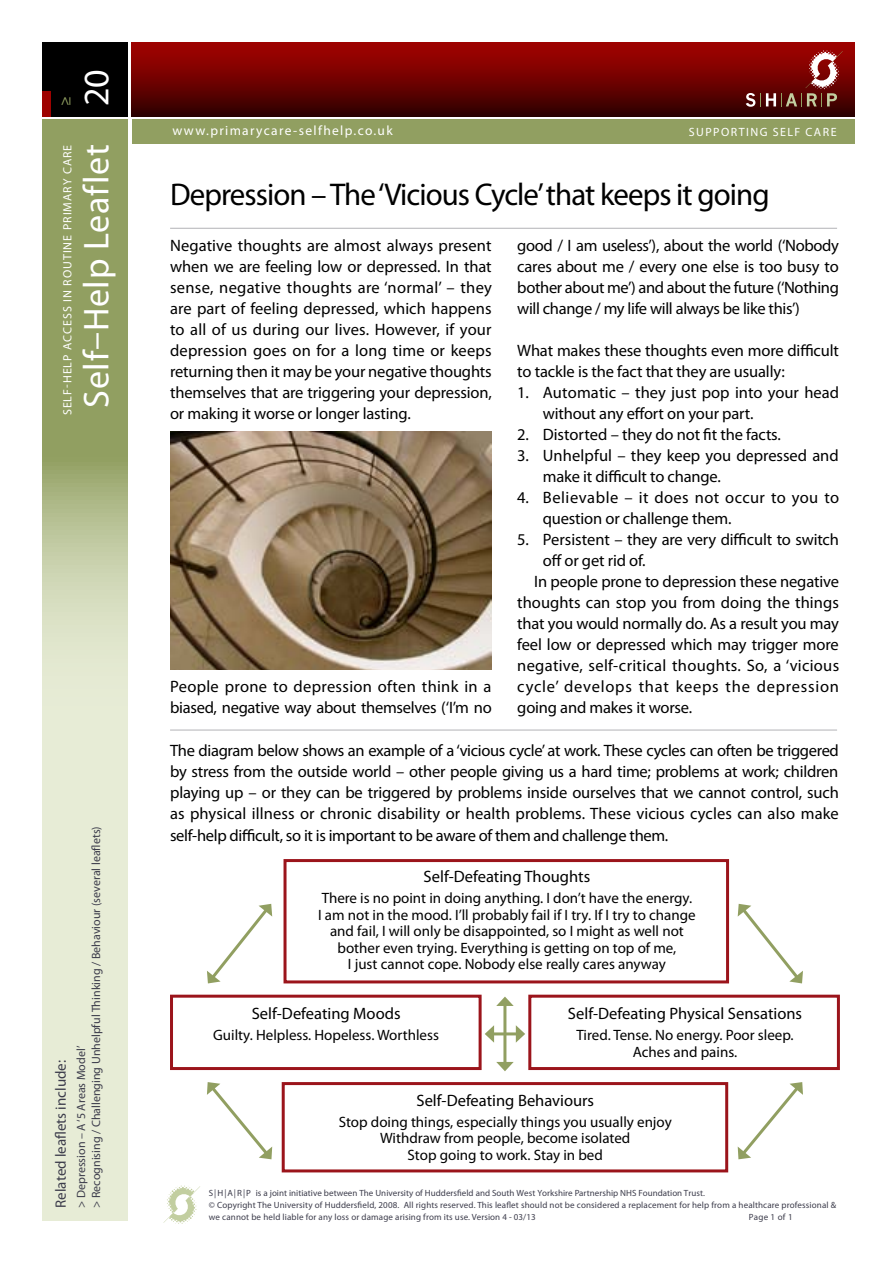
<style>
.page{position:relative;width:893px;height:1263px;background:#fff}
.page>*{position:absolute;margin:0;border:0;box-sizing:border-box;transform-origin:0 0}
.t1{font:36px "Myriad Pro";letter-spacing:.02em;color:#fff}
.t2{font:31.5px "Myriad Pro";letter-spacing:-.03em;color:#000}
.t3{font:16.5px/21px "Myriad Pro";letter-spacing:-.01em;color:#000}
.t4{font:16.5px/21px "Myriad Pro";letter-spacing:.025em;color:#000}
.t5{font:16.5px "Myriad Pro";letter-spacing:.02em;color:#000}
.t6{font:16.5px "Myriad Pro";letter-spacing:.045em;color:#000}
.t7{font:16.5px "Myriad Pro";color:#919f61}
.t8{font:15px/16.5px "Myriad Pro";color:#000;text-align:center}
.t9{font:15px "Myriad Pro";color:#3c3c4b}
.t10{font:13.5px "Myriad Pro";letter-spacing:.1em;color:#fff}
.t11{font:12px/15px "Myriad Pro";color:#3c3c4b}
.t12{font:12px "Myriad Pro";letter-spacing:.085em;color:#fff}
.t13{font:12px "Myriad Pro";letter-spacing:.12em;color:#fff}
.t14{font:9px/12px "Myriad Pro";letter-spacing:.015em;color:#3c3c4b}
</style>
<div class="page">
<svg style="left:43px;top:119px;width:85px;height:1101px;background:#c5cea8"></svg>
<div style="left:132px;top:119px;width:723px;height:25px;background:#919f61"></div>
<div style="left:132px;top:43px;width:723px;height:74px;background:linear-gradient(to bottom,#aa0200,#320000)"></div>
<div style="left:43px;top:43px;width:85px;height:74px;background:#000"></div>
<svg style="left:746px;top:50px;width:97px;height:57px;background:#862825"></svg>
<svg style="left:163px;top:1185px;width:37px;height:39px"></svg>
<div style="left:43px;top:91px;width:8px;height:26px;background:#9e0200"></div>
<img style="left:170px;top:432px;width:322px;height:238px">
<svg style="left:207px;top:1082px;width:65px;height:77px"></svg>
<svg style="left:738px;top:1082px;width:65px;height:77px"></svg>
<svg style="left:738px;top:904px;width:65px;height:79px"></svg>
<svg style="left:207px;top:904px;width:65px;height:79px"></svg>
<hr style="left:491px;top:1032px;width:27px;height:3px;background:#919f61">
<svg style="left:485px;top:1025px;width:9px;height:18px"></svg>
<svg style="left:516px;top:1025px;width:9px;height:18px"></svg>
<hr style="left:503px;top:1003px;width:3px;height:61px;background:#919f61">
<svg style="left:496px;top:996px;width:18px;height:10px"></svg>
<svg style="left:496px;top:1062px;width:18px;height:9px"></svg>
<div style="left:528px;top:995px;width:312px;height:75px;border:3px solid #9b141b"></div>
<div style="left:170px;top:995px;width:312px;height:75px;border:3px solid #9b141b"></div>
<div style="left:282px;top:1082px;width:446px;height:90px;border:3px solid #9b141b"></div>
<div style="left:284px;top:859px;width:445px;height:124px;border:3px solid #9b141b"></div>
<hr style="left:170px;top:730px;width:667px;height:1px;background:#b2b2b6">
<hr style="left:170px;top:228px;width:667px;height:1px;background:#b2b2b6">
<p class="t7" style="left:55px;top:106px;width:11px;rotate:-90deg">≥</p>
<h1 class="t1" style="left:74px;top:106px;width:38px;rotate:-90deg">20</h1>
<p class="t12" style="left:60px;top:415px;width:272px;rotate:-90deg">Self-Help Access in Routine Primary Care</p>
<h1 class="t1" style="left:74px;top:408px;width:265px;rotate:-90deg">Self–Help Leaflet</h1>
<p class="t9" style="left:52px;top:1208px;width:149px;rotate:-90deg">Related leaflets include:</p>
<p class="t11" style="left:73px;top:1208px;width:383px;rotate:-90deg">&gt; Depression – A ‘5 Areas Model’<br>&gt; Recognising / Challenging Unhelpful Thinking / Behaviour (several leaflets)</p>
<p class="t10" style="left:173px;top:122px;width:222px">www.primarycare-selfhelp.co.uk</p>
<p class="t13" style="left:689px;top:125px;width:126px">Supporting Self CarE</p>
<h2 class="t2" style="left:170px;top:175px;width:601px">Depression – The ‘Vicious Cycle’ that keeps it going</h2>
<p class="t3" style="left:170px;top:234px;width:323px;text-align:justify">Negative thoughts are almost always present when we are feeling low or depressed. In that sense, negative thoughts are ‘normal’ – they are part of feeling depressed, which happens to all of us during our lives. However, if your depression goes on for a long time or keeps returning then it may be your negative thoughts themselves that are triggering your depression, or making it worse or longer lasting.</p>
<p class="t3" style="left:517px;top:234px;width:323px;text-align:justify">good / I am useless’), about the world (‘Nobody cares about me / every one else is too busy to bother about me’) and about the future (‘Nothing will change / my life will always be like this’)</p>
<p class="t3" style="left:517px;top:339px;width:323px">What makes these thoughts even more difficult to tackle is the fact that they are usually:</p>
<p class="t3" style="left:543px;top:381px;width:298px;text-indent:-26px">1. Automatic – they just pop into your head without any effort on your part.</p>
<p class="t3" style="left:517px;top:423px;width:265px">2. Distorted – they do not fit the facts.</p>
<p class="t3" style="left:543px;top:444px;width:297px;text-indent:-26px">3. U nhelpful – they keep you depressed and make it difficult to change.</p>
<p class="t4" style="left:543px;top:486px;width:298px;text-indent:-26px">4. Believable – it does not occur to you to question or challenge them.</p>
<p class="t3" style="left:517px;top:528px;width:323px">5. Persistent – they are very difficult to switch</p>
<p class="t3" style="left:543px;top:549px;width:104px">off or get rid of.</p>
<p class="t3" style="left:517px;top:570px;width:323px">I n people prone to depression these negative</p>
<p class="t3" style="left:517px;top:591px;width:323px">thoughts can stop you from doing the things</p>
<p class="t3" style="left:517px;top:612px;width:323px">that you would normally do. As a result you may</p>
<p class="t3" style="left:517px;top:633px;width:323px">feel low or depressed which may trigger more</p>
<p class="t5" style="left:517px;top:655px;width:323px">negative, self-critical thoughts. So, a ‘vicious</p>
<p class="t6" style="left:517px;top:676px;width:323px">cycle’ develops that keeps the depression</p>
<p class="t3" style="left:517px;top:696px;width:176px">going and makes it worse.</p>
<p class="t3" style="left:170px;top:675px;width:323px">People prone to depression often think in a biased, negative way about themselves (‘I’m no</p>
<p class="t3" style="left:170px;top:740px;width:670px;text-align:justify">The diagram below shows an example of a ‘vicious cycle’ at work. These cycles can often be triggered by stress from the outside world – other people giving us a hard time; problems at work; children playing up – or they can be triggered by problems inside ourselves that we cannot control, such as physical illness or chronic disability or health problems. These vicious cycles can also make self-help difficult, so it is important to be aware of them and challenge them.</p>
<p class="t3" style="left:424px;top:866px;width:168px">Self-Defeating Thoughts</p>
<p class="t8" style="left:318px;top:890px;width:379px">There is no point in doing anything. I don’t have the energy.<br>I am not in the mood. I’ll probably fail if I try. If I try to change and fail, I will only be disappointed, so I might as well not bother even trying. Everything is getting on top of me,<br>I just cannot cope. Nobody else really cares anyway</p>
<p class="t3" style="left:252px;top:1003px;width:150px">Self-Defeating Moods</p>
<p class="t8" style="left:213px;top:1027px;width:227px">Guilty. Helpless. Hopeless. Worthless</p>
<p class="t3" style="left:568px;top:1003px;width:236px">Self-Defeating Physical Sensations</p>
<p class="t8" style="left:576px;top:1027px;width:219px">Tired. Tense. No energy. Poor sleep.<br>Aches and pains.</p>
<p class="t3" style="left:416px;top:1089px;width:179px">Self-Defeating Behaviours</p>
<p class="t8" style="left:339px;top:1113px;width:335px">Stop doing things, especially things you usually enjoy<br>Withdraw from people, become isolated<br>Stop going to work. Stay in bed</p>
<p class="t14" style="left:209px;top:1187px;width:629px">S|H|A|R|P is a joint initiative between The University of Huddersfield and South West Yorkshire Partnership NHS Foundation Trust.<br>© Copyright The University of Huddersfield, 2008. All rights reserved. This leaflet should not be considered a replacement for help from a healthcare professional &amp; we cannot be held liable for any loss or damage arising from its use. Version 4 - 03/13</p>
<p class="t14" style="left:749px;top:1211px;width:45px">Page 1 of 1</p>
</div>
